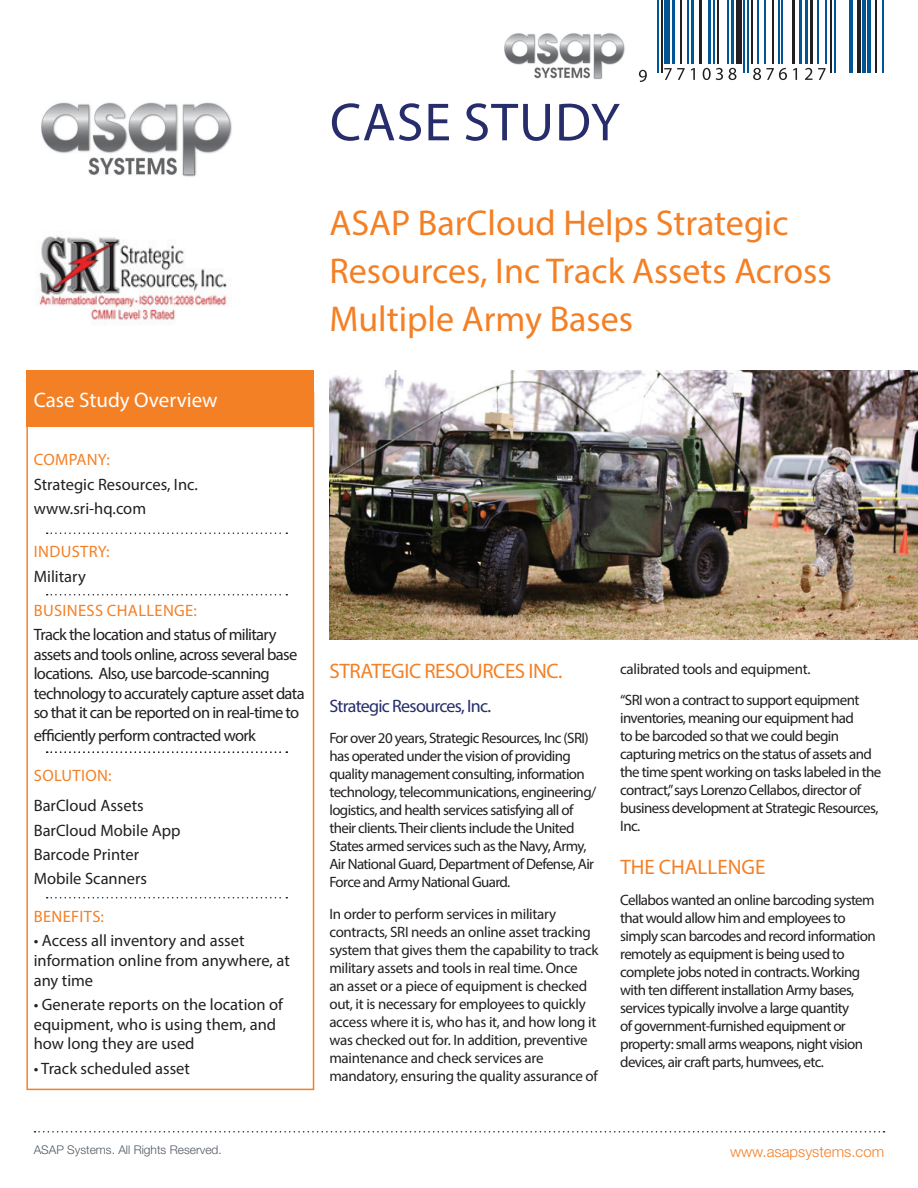
<style>
.page{position:relative;width:918px;height:1188px;background:#fff}
.page>*{position:absolute;margin:0;border:0;box-sizing:border-box;transform-origin:0 0}
.t1{font:54px "Myriad Pro";letter-spacing:.02em;color:#262d6a}
.t2{font:36px/48px "Myriad Pro";color:#f48026}
.t3{font:21px "Myriad Pro";letter-spacing:-.02em;color:#f48026}
.t4{font:21px "Myriad Pro";color:#fff}
.t5{font:21px "Myriad Pro";color:#f48026}
.t6{font:18px "Myriad Pro";letter-spacing:-.04em;color:#262d6a}
.t7{font:16.5px/24.3px "Myriad Pro";letter-spacing:-.005em;color:#231f20}
.t8{font:16.5px/19.5px "Myriad Pro";letter-spacing:-.04em;color:#231f20}
.t9{font:16.5px "Myriad Pro";letter-spacing:.02em;color:#f48026}
.t10{font:15px/18px "Myriad Pro";letter-spacing:-.04em;color:#231f20}
.t11{font:15px/18px "Myriad Pro";letter-spacing:-.02em;color:#231f20}
.t12{font:300 15px "Helvetica Neue";color:#f48026}
.t13{font:300 12px "Helvetica Neue";color:#505962}
</style>
<div class="page">
<svg style="left:34px;top:1131px;width:851px;height:2px"></svg>
<hr style="left:778px;top:0;width:2px;height:64px;background:#005594">
<hr style="left:744px;top:0;width:1px;height:73px;background:#005594">
<hr style="left:817px;top:0;width:1px;height:64px;background:#005594">
<hr style="left:708px;top:0;width:3px;height:64px;background:#005594">
<hr style="left:687px;top:0;width:2px;height:64px;background:#005594">
<hr style="left:727px;top:0;width:2px;height:64px;background:#005594">
<hr style="left:757px;top:0;width:2px;height:64px;background:#005594">
<hr style="left:863px;top:0;width:3px;height:73px;background:#005594">
<hr style="left:799px;top:0;width:2px;height:64px;background:#005594">
<div style="left:665px;top:0;width:5px;height:64px;background:#005594"></div>
<hr style="left:834px;top:0;width:2px;height:73px;background:#005594">
<hr style="left:883px;top:0;width:1px;height:73px;background:#005594">
<hr style="left:876px;top:0;width:1px;height:73px;background:#231f20">
<hr style="left:680px;top:0;width:1px;height:64px;background:#231f20">
<hr style="left:661px;top:0;width:2px;height:73px;background:#231f20">
<hr style="left:810px;top:0;width:3px;height:64px;background:#231f20">
<div style="left:737px;top:0;width:5px;height:64px;background:#231f20"></div>
<hr style="left:699px;top:0;width:3px;height:64px;background:#231f20">
<hr style="left:718px;top:0;width:1px;height:64px;background:#231f20">
<hr style="left:792px;top:0;width:2px;height:64px;background:#231f20">
<hr style="left:830px;top:0;width:2px;height:73px;background:#231f20">
<hr style="left:751px;top:0;width:2px;height:64px;background:#231f20">
<hr style="left:772px;top:0;width:1px;height:64px;background:#231f20">
<hr style="left:857px;top:0;width:3px;height:73px;background:#231f20">
<hr style="left:657px;top:0;width:2px;height:73px;background:#005594">
<hr style="left:850px;top:0;width:3px;height:73px;background:#005594">
<hr style="left:805px;top:0;width:2px;height:64px;background:#005594">
<hr style="left:691px;top:0;width:3px;height:64px;background:#005594">
<hr style="left:747px;top:0;width:2px;height:73px;background:#005594">
<hr style="left:714px;top:0;width:1px;height:64px;background:#005594">
<hr style="left:781px;top:0;width:2px;height:64px;background:#005594">
<hr style="left:673px;top:0;width:2px;height:64px;background:#005594">
<hr style="left:765px;top:0;width:1px;height:64px;background:#005594">
<hr style="left:731px;top:0;width:3px;height:64px;background:#005594">
<hr style="left:868px;top:0;width:3px;height:73px;background:#005594">
<hr style="left:825px;top:0;width:1px;height:64px;background:#005594">
<svg style="left:664px;top:68px;width:21px;height:12px"></svg>
<svg style="left:691px;top:68px;width:4px;height:12px"></svg>
<svg style="left:703px;top:68px;width:20px;height:12px"></svg>
<svg style="left:729px;top:68px;width:7px;height:12px"></svg>
<svg style="left:753px;top:68px;width:34px;height:12px"></svg>
<svg style="left:793px;top:68px;width:4px;height:12px"></svg>
<svg style="left:805px;top:68px;width:21px;height:12px"></svg>
<svg style="left:639px;top:70px;width:8px;height:12px"></svg>
<img style="left:504px;top:33px;width:121px;height:47px">
<img style="left:41px;top:102px;width:191px;height:75px">
<div style="left:26px;top:370px;width:288px;height:57px;background:#f48026"></div>
<div style="left:26px;top:392px;width:288px;height:698px;border:2px solid #f48026"></div>
<img style="left:329px;top:370px;width:589px;height:269px">
<svg style="left:47px;top:532px;width:240px;height:2px"></svg>
<svg style="left:47px;top:594px;width:240px;height:2px"></svg>
<svg style="left:47px;top:752px;width:240px;height:1px"></svg>
<svg style="left:47px;top:897px;width:240px;height:1px"></svg>
<img style="left:39px;top:236px;width:188px;height:89px">
<h1 class="t1" style="left:330px;top:89px;width:291px">case study</h1>
<h3 class="t4" style="left:34px;top:387px;width:186px">Case Study Overview</h3>
<p class="t9" style="left:34px;top:450px;width:33px">Compa</p>
<p class="t9" style="left:87px;top:450px;width:25px">ny:</p>
<p class="t7" style="left:34px;top:472px;width:166px">Strategic Resources, Inc. www.sri-hq.com</p>
<p class="t9" style="left:34px;top:542px;width:77px">Industry:</p>
<p class="t7" style="left:34px;top:564px;width:54px">Military</p>
<p class="t9" style="left:34px;top:600px;width:93px">Busi ness Chall</p>
<p class="t9" style="left:155px;top:600px;width:44px">enge:</p>
<p class="t8" style="left:34px;top:625px;width:272px">Track the location and status of military assets and tools online, across several base locations. Also, use barcode-scanning technology to accurately capture asset data so that it can be reported on in real-time to</p>
<p class="t8" style="left:34px;top:725px;width:224px">efficiently perform contracted work</p>
<p class="t9" style="left:34px;top:766px;width:79px">Solution:</p>
<p class="t7" style="left:34px;top:793px;width:148px">BarCloud Assets<br>BarCloud Mobile App<br>Barcode Printer<br>Mobile Scanners</p>
<p class="t9" style="left:34px;top:906px;width:46px">Benefits</p>
<p class="t9" style="left:101px;top:906px;width:5px">:</p>
<p class="t7" style="left:34px;top:930px;width:258px;line-height:19.8px">• Access all inventory and asset information online from anywhere, at any time</p>
<p class="t7" style="left:34px;top:994px;width:251px;line-height:19.8px">• Generate reports on the location of equipment, who is using them, and how long they are used</p>
<p class="t7" style="left:34px;top:1056px;width:158px">• Track scheduled asset</p>
<h2 class="t2" style="left:329px;top:198px;width:504px">ASAP BarCloud Helps Strategic<br>Resources, Inc Track Assets Across<br>Multiple Army Bases</h2>
<h3 class="t3" style="left:330px;top:658px;width:22px">Strat</h3>
<h3 class="t3" style="left:381px;top:658px;width:183px">egic Resources Inc.</h3>
<p class="t6" style="left:329px;top:695px;width:163px">Strategic Resources, Inc.</p>
<p class="t10" style="left:329px;top:729px;width:268px">For over 20 years, Strategic Resources, Inc (SRI) has operated under the vision of providing quality management consulting, information technology, telecommunications, engineering/ logistics, and health services satisfying all of their clients. Their clients include the United States armed services such as the Navy, Army, Air National Guard, Department of Defense, Air Force and Army National Guard.</p>
<p class="t11" style="left:329px;top:904px;width:271px">In order to perform services in military contracts, SRI needs an online asset tracking system that gives them the capability to track military assets and tools in real time. Once<br>an asset or a piece of equipment is checked out, it is necessary for employees to quickly access where it is, who has it, and how long it was checked out for. In addition, preventive maintenance and check services are mandatory, ensuring the quality assurance of</p>
<p class="t10" style="left:620px;top:653px;width:241px;line-height:31.5px">calibrated tools and equipment.<br>“SRI won a contract to support equipment</p>
<p class="t10" style="left:620px;top:709px;width:263px">inventories, meaning our equipment had<br>to be barcoded so that we could begin capturing metrics on the status of assets and the time spent working on tasks labeled in the contract,”says Lorenzo Cellabos, director of business development at Strategic Resources, Inc.</p>
<h3 class="t5" style="left:620px;top:854px;width:110px">THE CHALLENGE</h3>
<p class="t10" style="left:620px;top:891px;width:257px">Cellabos wanted an online barcoding system that would allow him and employees to simply scan barcodes and record information remotely as equipment is being used to complete jobs noted in contracts. Working with ten different installation Army bases, services typically involve a large quantity<br>of government-furnished equipment or property: small arms weapons, night vision devices, air craft parts, humvees, etc.</p>
<p class="t13" style="left:34px;top:1140px;width:190px">ASAP Systems. All Rights Reserved.</p>
<p class="t12" style="left:730px;top:1139px;width:156px">www.asapsystems.com</p>
</div>
